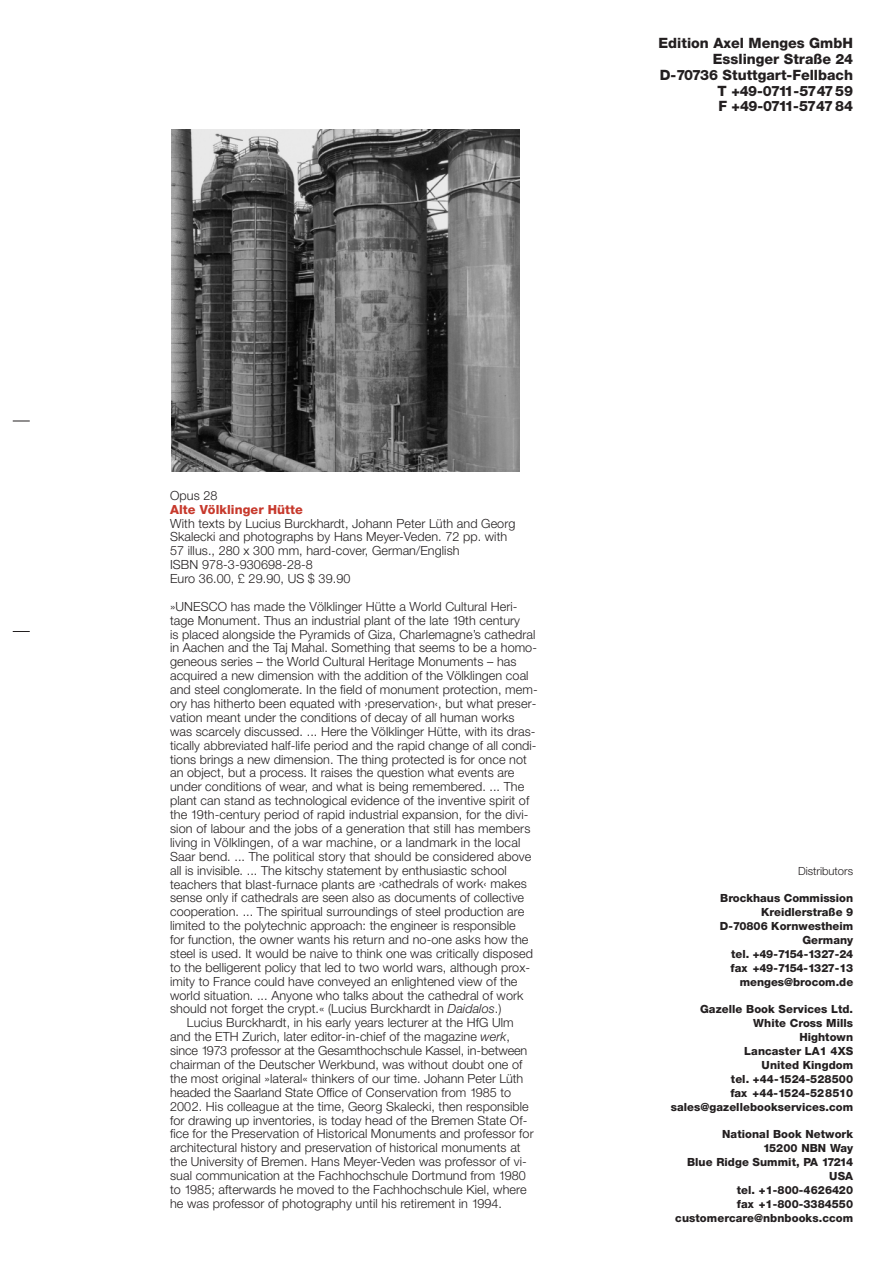
<style>
.page{position:relative;width:893px;height:1263px;background:#fff}
.page>*{position:absolute;margin:0;border:0;box-sizing:border-box;transform-origin:0 0}
.t1{font:800 14.25px/15.8px "Helvetica Neue";color:#231f20;text-align:right}
.t2{font:300 12.6px/14px "Helvetica Neue";letter-spacing:.005em;color:#231f20}
.t3{font:800 12.6px "Helvetica Neue";letter-spacing:.005em;color:#c7392c}
.t4{font:800 11.25px/14px "Helvetica Neue";letter-spacing:.005em;color:#231f20;text-align:right}
.t5{font:300 11.25px "Helvetica Neue";color:#231f20}
.s1{font-style:italic}
</style>
<div class="page">
<svg style="left:13px;top:421px;width:17px;height:1px"></svg>
<svg style="left:13px;top:631px;width:17px;height:1px"></svg>
<img style="left:171px;top:129px;width:349px;height:343px">
<p class="t1" style="left:658px;top:37px;width:196px">Edition Axel Menges GmbH<br>Esslinger Straße 24<br>D-70736 Stuttgart-Fellbach<br>T +49-0711-574759<br>F +49-0711-5747 84</p>
<p class="t2" style="left:170px;top:489px;width:49px">Opus 28</p>
<p class="t3" style="left:170px;top:505px;width:134px">Alte Völklinger Hütte</p>
<p class="t2" style="left:170px;top:517px;width:347px">With texts by Lucius Burckhardt, Johann Peter Lüth and Georg Skalecki and photographs by Hans Meyer-Veden. 72 pp. with 57 illus., 280 x 300 mm, hard-cover, German/English<br>ISBN 978-3-930698-28-8<br>Euro 36.00, £ 29.90, US $ 39.90</p>
<p class="t2" style="left:170px;top:600px;width:349px">»UNESCO has made the Völklinger Hütte a World Cultural Heri-</p>
<p class="t2" style="left:170px;top:614px;width:351px">tage Monument. Thus an industrial plant of the late 19th century</p>
<p class="t2" style="left:170px;top:628px;width:367px">is placed alongside the Pyramids of Giza, Charlemagne’s cathedral</p>
<p class="t2" style="left:170px;top:642px;width:368px">in Aachen and the Taj Mahal. Something that seems to be a homo-</p>
<p class="t2" style="left:170px;top:656px;width:348px">geneous series – the World Cultural Heritage Monuments – has</p>
<p class="t2" style="left:170px;top:670px;width:360px">acquired a new dimension with the addition of the Völklingen coal</p>
<p class="t2" style="left:170px;top:684px;width:369px">and steel conglomerate. In the field of monument protection, mem-</p>
<p class="t2" style="left:170px;top:698px;width:368px">ory has hitherto been equated with ›preservation‹, but what preser-</p>
<p class="t2" style="left:170px;top:712px;width:346px">vation meant under the conditions of decay of all human works</p>
<p class="t2" style="left:170px;top:725px;width:367px">was scarcely discussed. ... Here the Völklinger Hütte, with its dras-</p>
<p class="t2" style="left:170px;top:739px;width:368px">tically abbreviated half-life period and the rapid change of all condi-</p>
<p class="t2" style="left:170px;top:753px;width:358px">tions brings a new dimension. The thing protected is for once not</p>
<p class="t2" style="left:170px;top:767px;width:346px">an object, but a process. It raises the question what events are</p>
<p class="t2" style="left:170px;top:781px;width:356px">under conditions of wear, and what is being remembered. ... The</p>
<p class="t2" style="left:170px;top:795px;width:361px">plant can stand as technological evidence of the inventive spirit of</p>
<p class="t2" style="left:170px;top:809px;width:360px">the 19th-century period of rapid industrial expansion, for the divi-</p>
<p class="t2" style="left:170px;top:823px;width:362px">sion of labour and the jobs of a generation that still has members</p>
<p class="t2" style="left:170px;top:836px;width:352px">living in Völklingen, of a war machine, or a landmark in the local</p>
<p class="t2" style="left:170px;top:850px;width:363px">Saar bend. ... The political story that should be considered above</p>
<p class="t2" style="left:170px;top:864px;width:338px">all is invisible. ... The kitschy statement by enthusiastic school</p>
<p class="t2" style="left:170px;top:878px;width:358px">teachers that blast-furnace plants are ›cathedrals of work‹ makes</p>
<p class="t2" style="left:170px;top:892px;width:356px">sense only if cathedrals are seen also as documents of collective</p>
<p class="t2" style="left:170px;top:906px;width:356px">cooperation. ... The spiritual surroundings of steel production are</p>
<p class="t2" style="left:170px;top:920px;width:347px">limited to the polytechnic approach: the engineer is responsible</p>
<p class="t2" style="left:170px;top:934px;width:360px">for function, the owner wants his return and no-one asks how the</p>
<p class="t2" style="left:170px;top:948px;width:364px">steel is used. It would be naive to think one was critically disposed</p>
<p class="t2" style="left:170px;top:961px;width:362px">to the belligerent policy that led to two world wars, although prox-</p>
<p class="t2" style="left:170px;top:975px;width:349px">imity to France could have conveyed an enlightened view of the</p>
<p class="t2" style="left:170px;top:989px;width:355px">world situation. ... Anyone who talks about the cathedral of work</p>
<p class="t2" style="left:170px;top:1003px;width:333px">should not forget the crypt.« (Lucius Burckhardt in <span class="s1">Daidalos</span>.)</p>
<p class="t2" style="left:187px;top:1017px;width:328px">Lucius Burckhardt, in his early years lecturer at the HfG Ulm</p>
<p class="t2" style="left:170px;top:1031px;width:341px">and the ETH Zurich, later editor-in-chief of the magazine <span class="s1">werk</span>,</p>
<p class="t2" style="left:170px;top:1045px;width:359px">since 1973 professor at the Gesamthochschule Kassel, in-between</p>
<p class="t2" style="left:170px;top:1059px;width:354px">chairman of the Deutscher Werkbund, was without doubt one of</p>
<p class="t2" style="left:170px;top:1072px;width:355px">the most original »lateral« thinkers of our time. Johann Peter Lüth</p>
<p class="t2" style="left:170px;top:1086px;width:343px">headed the Saarland State Office of Conservation from 1985 to</p>
<p class="t2" style="left:170px;top:1100px;width:360px">2002. His colleague at the time, Georg Skalecki, then responsible</p>
<p class="t2" style="left:170px;top:1114px;width:359px">for drawing up inventories, is today head of the Bremen State Of-</p>
<p class="t2" style="left:170px;top:1128px;width:365px">fice for the Preservation of Historical Monuments and professor for</p>
<p class="t2" style="left:170px;top:1142px;width:352px">architectural history and preservation of historical monuments at</p>
<p class="t2" style="left:170px;top:1156px;width:358px">the University of Bremen. Hans Meyer-Veden was professor of vi-</p>
<p class="t2" style="left:170px;top:1170px;width:357px">sual communication at the Fachhochschule Dortmund from 1980</p>
<p class="t2" style="left:170px;top:1183px;width:358px">to 1985; afterwards he moved to the Fachhochschule Kiel, where</p>
<p class="t2" style="left:170px;top:1197px;width:334px">he was professor of photography until his retirement in 1994.</p>
<p class="t5" style="left:798px;top:866px;width:57px">Distributors</p>
<p class="t4" style="left:720px;top:892px;width:135px">Brockhaus Commission<br>Kreidlerstraße 9<br>D-70806 Kornwestheim<br>Germany<br>tel. +49-7154-1327-24 fax +49-7154-1327-13 menges@brocom.de</p>
<p class="t4" style="left:671px;top:1003px;width:184px">Gazelle Book Services Ltd.<br>White Cross Mills<br>Hightown<br>Lancaster LA1 4XS<br>United Kingdom<br>tel. +44-1524-528500<br>fax +44-1524-528510 sales@gazellebookservices.com</p>
<p class="t4" style="left:675px;top:1128px;width:179px">National Book Network<br>15200 NBN Way<br>Blue Ridge Summit, PA 17214<br>USA<br>tel. +1-800-4626420<br>fax +1-800-3384550 customercare@nbnbooks.ccom</p>
</div>
